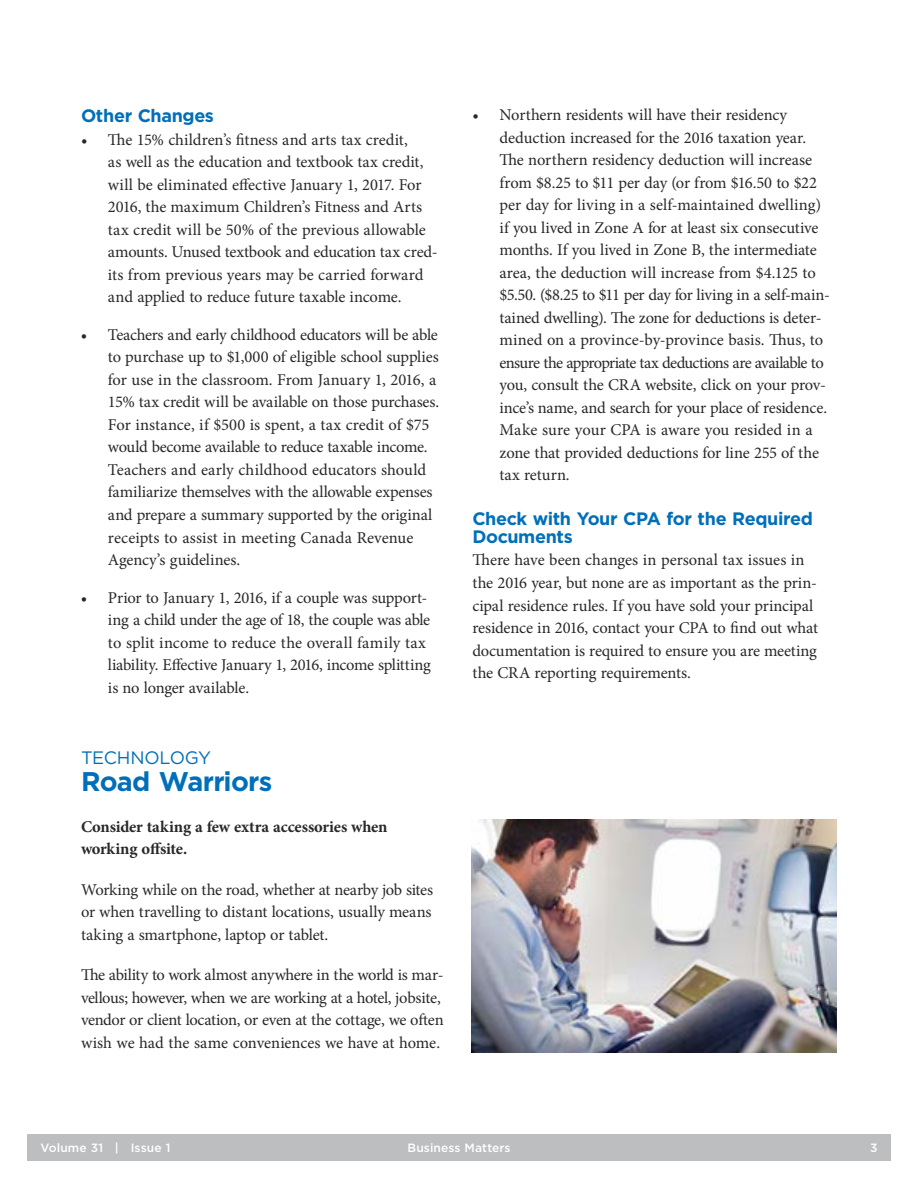
<style>
.page{position:relative;width:918px;height:1188px;background:#fff}
.page>*{position:absolute;margin:0;border:0;box-sizing:border-box;transform-origin:0 0}
.t1{font:700 27px "Gotham";letter-spacing:-.03em;color:#006fba}
.t2{font:700 18px/18px "Gotham";letter-spacing:-.02em;color:#006fba}
.t3{font:18px "Gotham";letter-spacing:-.015em;color:#006fba}
.t4{font:16.5px/22.5px "Minion Pro";letter-spacing:-.01em;color:#292829}
.t5{font:700 16.5px/22.5px "Minion Pro";letter-spacing:-.01em;color:#292829}
.t6{font:500 12px "Gotham";letter-spacing:.01em;color:#fff}
</style>
<div class="page">
<div style="left:27px;top:1134px;width:864px;height:27px;background:#bcbec0"></div>
<img style="left:472px;top:819px;width:365px;height:234px">
<p class="t2" style="left:81px;top:107px;width:134px">Other Changes</p>
<p class="t4" style="left:108px;top:128px;width:331px;text-indent:-27px">• The 15% children’s fitness and arts tax credit,<br>as well as the education and textbook tax credit, will be eliminated effective January 1, 2017. For 2016, the maximum Children’s Fitness and Arts tax credit will be 50% of the previous allowable amounts. Unused textbook and education tax cred&shy;its from previous years may be carried forward and applied to reduce future taxable income.</p>
<p class="t4" style="left:108px;top:324px;width:333px;text-indent:-27px">• Teachers and early childhood educators will be able to purchase up to $1,000 of eligible school supplies for use in the classroom. From January 1, 2016, a 15% tax credit will be available on those purchases.<br>For instance, if $500 is spent, a tax credit of $75 would become available to reduce taxable income.<br>Teachers and early childhood educators should familiarize themselves with the allowable expenses and prepare a summary supported by the original receipts to assist in meeting Canada Revenue Agency’s guidelines.</p>
<p class="t4" style="left:108px;top:586px;width:324px;text-indent:-27px">• Prior to January 1, 2016, if a couple was support&shy;ing a child under the age of 18, the couple was able to split income to reduce the overall family tax liability. Effective January 1, 2016, income splitting is no longer available.</p>
<p class="t3" style="left:81px;top:747px;width:132px">TECHNOLOGY</p>
<h1 class="t1" style="left:81px;top:764px;width:193px">Road Warriors</h1>
<p class="t5" style="left:81px;top:815px;width:308px">Consider taking a few extra accessories when working offsite.</p>
<p class="t4" style="left:81px;top:878px;width:354px;text-align:justify">Working while on the road, whether at nearby job sites or when travelling to distant locations, usually means taking a smartphone, laptop or tablet.</p>
<p class="t4" style="left:81px;top:964px;width:364px">The ability to work almost anywhere in the world is mar&shy;vellous; however, when we are working at a hotel, jobsite, vendor or client location, or even at the cottage, we often wish we had the same conveniences we have at home.</p>
<p class="t4" style="left:499px;top:104px;width:332px;text-indent:-27px">• Northern residents will have their residency deduction increased for the 2016 taxation year.<br>The northern residency deduction will increase from $8.25 to $11 per day (or from $16.50 to $22 per day for living in a self-maintained dwelling) if you lived in Zone A for at least six consecutive months. If you lived in Zone B, the intermediate area, the deduction will increase from $4.125 to $5.50. ($8.25 to $11 per day for living in a self-main&shy;tained dwelling). The zone for deductions is deter&shy;mined on a province-by-province basis. Thus, to ensure the appropriate tax deductions are available to you, consult the CRA website, click on your prov&shy;ince’s name, and search for your place of residence.<br>Make sure your CPA is aware you resided in a zone that provided deductions for line 255 of the tax return.</p>
<p class="t2" style="left:472px;top:510px;width:342px">Check with Your CPA for the Required<br>Documents</p>
<p class="t4" style="left:472px;top:549px;width:347px">There have been changes in personal tax issues in the 2016 year, but none are as important as the prin&shy;cipal residence rules. If you have sold your principal residence in 2016, contact your CPA to find out what documentation is required to ensure you are meeting the CRA reporting requirements.</p>
<p class="t6" style="left:40px;top:1140px;width:131px">Volume 31 | Issue 1</p>
<p class="t6" style="left:407px;top:1140px;width:105px">Business Matters</p>
<p class="t6" style="left:870px;top:1140px;width:9px">3</p>
</div>
